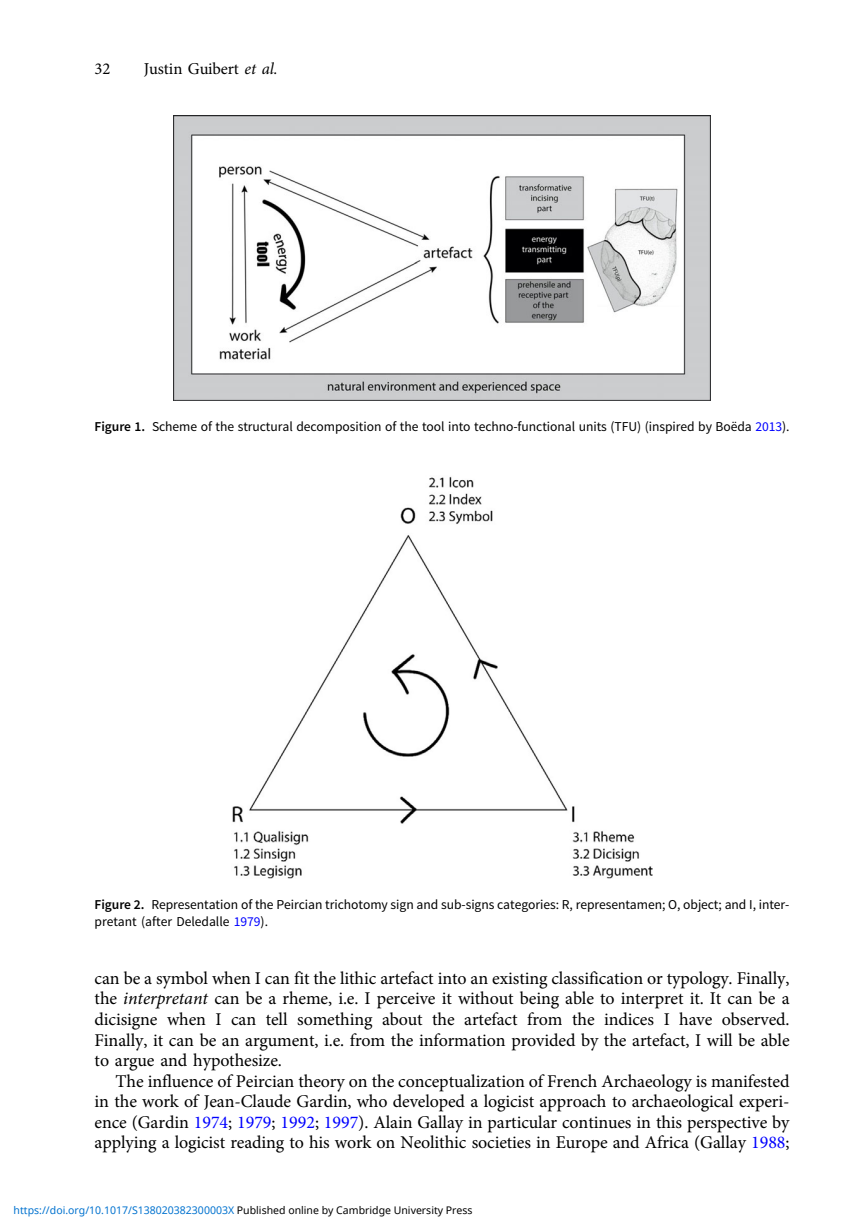
<style>
.page{position:relative;width:864px;height:1226px;background:#fff}
.page>*{position:absolute;margin:0;border:0;box-sizing:border-box;transform-origin:0 0}
.t1{font:18.03px/20.5px "Adv OT1 ef 757 c 0";color:#000;text-align:justify}
.t2{font:16.62px "Adv OT1 ef 757 c 0";color:#000}
.t3{font:13.47px/16.6px "Adv OT0 e 40 dc 65";color:#000}
.t4{font:10.5px "Noto Sans";color:#0172cf}
.s1{font-family:"Adv OT7 d 6 df 7 ab.I"}
.s2{font-family:"Adv OT031 da 8 bf"}
.s3{color:#00f}
.s4{color:#000}
</style>
<div class="page">
<img style="left:173px;top:115px;width:537px;height:285px">
<img style="left:232px;top:476px;width:420px;height:402px">
<p class="t2" style="left:95px;top:63px;width:17px">32</p>
<p class="t2" style="left:144px;top:63px;width:135px">Justin Guibert <span class="s1">et al.</span></p>
<p class="t3" style="left:95px;top:419px;width:696px"><span class="s2">Figure 1.</span> Scheme of the structural decomposition of the tool into techno-functional units (TFU) (inspired by Boëda <span class="s3">2013</span>).</p>
<p class="t3" style="left:95px;top:897px;width:696px"><span class="s2">Figure 2.</span> Representation of the Peircian trichotomy sign and sub-signs categories: R, representamen; O, object; and I, inter&shy;pretant (after Deledalle <span class="s3">1979</span>).</p>
<p class="t1" style="left:95px;top:969px;width:696px">can be a symbol when I can fit the lithic artefact into an existing classification or typology. Finally, the <span class="s1">interpretant</span> can be a rheme, i.e. I perceive it without being able to interpret it. It can be a dicisigne when I can tell something about the artefact from the indices I have observed.<br>Finally, it can be an argument, i.e. from the information provided by the artefact, I will be able to argue and hypothesize.</p>
<p class="t1" style="left:95px;top:1072px;width:696px;text-indent:21px">The influence of Peircian theory on the conceptualization of French Archaeology is manifested in the work of Jean-Claude Gardin, who developed a logicist approach to archaeological experi&shy;ence (Gardin <span class="s3">1974</span>; <span class="s3">1979</span>; <span class="s3">1992</span>; <span class="s3">1997</span>). Alain Gallay in particular continues in this perspective by applying a logicist reading to his work on Neolithic societies in Europe and Africa (Gallay <span class="s3">1988</span>;</p>
<p class="t4" style="left:14px;top:1202px;width:460px">https://doi.org/10.1017/S138020382300003X <span class="s4">Published online by Cambridge University Press</span></p>
</div>
